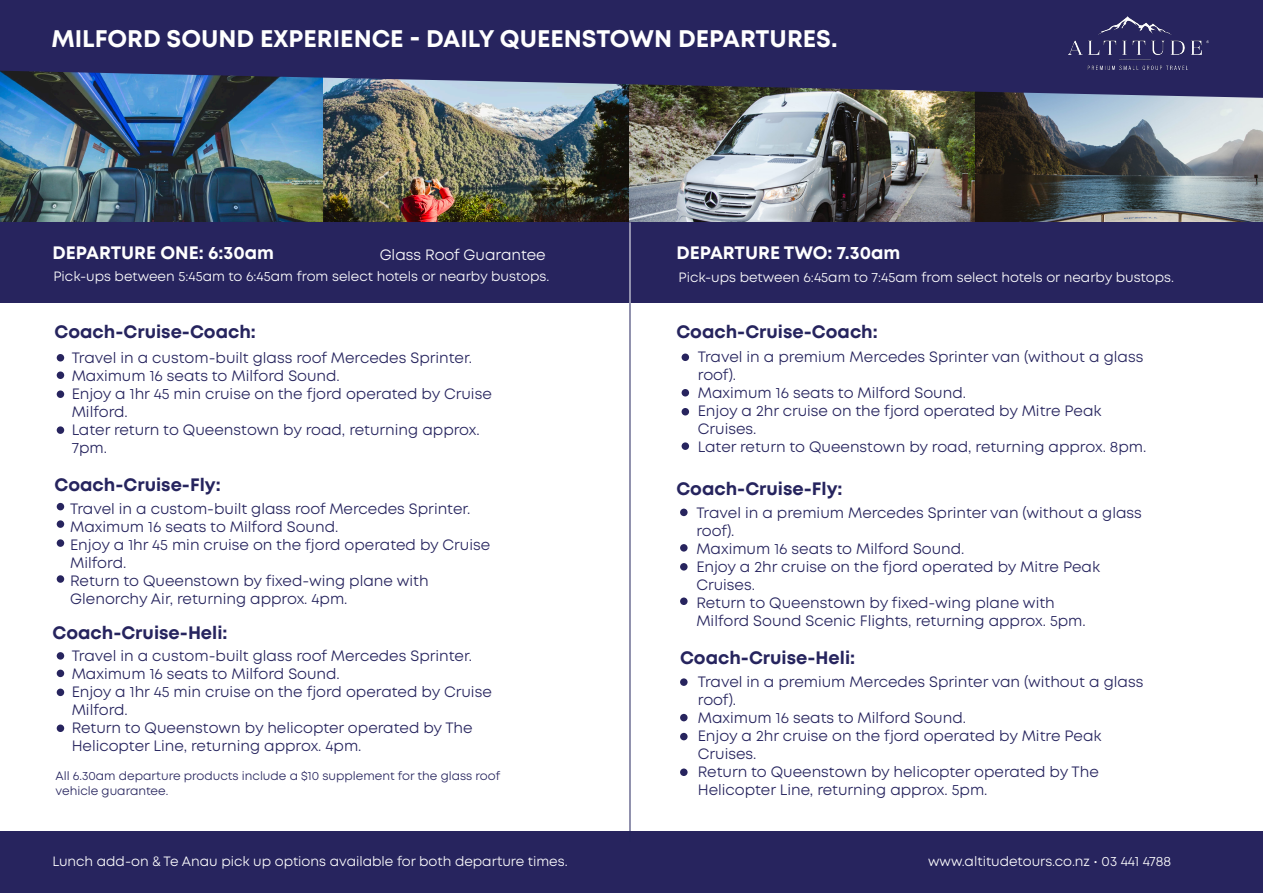
<style>
.page{position:relative;width:1263px;height:893px;background:#fff}
.page>*{position:absolute;margin:0;border:0;box-sizing:border-box;transform-origin:0 0}
.t1{font:700 24px "Mont";color:#fff}
.t2{font:700 18px "Mont";color:#26245e}
.t3{font:700 18px "Mont";color:#fff}
.t4{font:15px/18px "Mont";color:#26245e}
.t5{font:15px "Mont";color:#fff}
.t6{font:13.5px "Mont";color:#fff}
.t7{font:12px/14.4px "Mont";color:#26245e}
</style>
<div class="page">
<img style="left:975px;top:98px;width:288px;height:124px">
<img style="left:0;top:98px;width:323px;height:124px">
<img style="left:323px;top:98px;width:307px;height:124px">
<img style="left:630px;top:98px;width:345px;height:124px">
<div style="left:0;top:222px;width:1263px;height:81px;background:#27245e"></div>
<div style="left:0;top:831px;width:1263px;height:62px;background:#27245e"></div>
<svg style="left:0;top:0;width:1263px;height:98px;background:#2f3165"></svg>
<img style="left:1069px;top:17px;width:140px;height:53px">
<div style="left:57px;top:354px;width:7px;height:7px;background:#27245e;border-radius:50%"></div>
<div style="left:57px;top:503px;width:7px;height:7px;background:#27245e;border-radius:50%"></div>
<div style="left:57px;top:652px;width:7px;height:8px;background:#27245e;border-radius:50%"></div>
<div style="left:680px;top:678px;width:8px;height:8px;background:#27245e;border-radius:50%"></div>
<div style="left:680px;top:509px;width:8px;height:7px;background:#27245e;border-radius:50%"></div>
<div style="left:682px;top:354px;width:7px;height:7px;background:#27245e;border-radius:50%"></div>
<div style="left:57px;top:371px;width:7px;height:8px;background:#27245e;border-radius:50%"></div>
<div style="left:57px;top:520px;width:7px;height:8px;background:#27245e;border-radius:50%"></div>
<div style="left:57px;top:670px;width:7px;height:7px;background:#27245e;border-radius:50%"></div>
<div style="left:680px;top:714px;width:8px;height:7px;background:#27245e;border-radius:50%"></div>
<div style="left:680px;top:544px;width:8px;height:8px;background:#27245e;border-radius:50%"></div>
<div style="left:682px;top:389px;width:7px;height:7px;background:#27245e;border-radius:50%"></div>
<div style="left:57px;top:390px;width:7px;height:8px;background:#27245e;border-radius:50%"></div>
<div style="left:57px;top:539px;width:7px;height:8px;background:#27245e;border-radius:50%"></div>
<div style="left:57px;top:689px;width:7px;height:7px;background:#27245e;border-radius:50%"></div>
<div style="left:680px;top:733px;width:8px;height:7px;background:#27245e;border-radius:50%"></div>
<div style="left:680px;top:563px;width:8px;height:8px;background:#27245e;border-radius:50%"></div>
<div style="left:682px;top:408px;width:7px;height:7px;background:#27245e;border-radius:50%"></div>
<div style="left:57px;top:426px;width:7px;height:8px;background:#27245e;border-radius:50%"></div>
<div style="left:57px;top:575px;width:7px;height:8px;background:#27245e;border-radius:50%"></div>
<div style="left:57px;top:724px;width:7px;height:8px;background:#27245e;border-radius:50%"></div>
<div style="left:680px;top:768px;width:8px;height:8px;background:#27245e;border-radius:50%"></div>
<div style="left:680px;top:597px;width:8px;height:8px;background:#27245e;border-radius:50%"></div>
<div style="left:682px;top:442px;width:7px;height:8px;background:#27245e;border-radius:50%"></div>
<hr style="left:630px;top:258px;width:1px;height:584px;background:#24255d">
<hr style="left:630px;top:222px;width:1px;height:81px;background:#fff">
<p class="t1" style="left:51px;top:23px;width:788px">MILFORD SOUND EXPERIENCE - DAILY QUEENSTOWN DEPARTURES.</p>
<p class="t3" style="left:52px;top:241px;width:223px">DEPARTURE ONE: 6:30am</p>
<p class="t3" style="left:676px;top:241px;width:226px">DEPARTURE TWO: 7.30am</p>
<p class="t5" style="left:380px;top:245px;width:168px">Glass Roof Guarantee</p>
<p class="t6" style="left:53px;top:268px;width:497px">Pick-ups between 5:45am to 6:45am from select hotels or nearby bustops.</p>
<p class="t6" style="left:678px;top:269px;width:497px">Pick-ups between 6:45am to 7:45am from select hotels or nearby bustops.</p>
<p class="t2" style="left:55px;top:320px;width:203px">Coach-Cruise-Coach:</p>
<p class="t2" style="left:676px;top:320px;width:203px">Coach-Cruise-Coach:</p>
<p class="t4" style="left:72px;top:349px;width:402px">Travel in a custom-built glass roof Mercedes Sprinter.</p>
<p class="t4" style="left:72px;top:367px;width:270px">Maximum 16 seats to Milford Sound.</p>
<p class="t4" style="left:72px;top:385px;width:422px">Enjoy a 1hr 45 min cruise on the fjord operated by Cruise<br>Milford.</p>
<p class="t4" style="left:72px;top:421px;width:410px">Later return to Queenstown by road, returning approx.<br>7pm.</p>
<p class="t4" style="left:698px;top:348px;width:447px">Travel in a premium Mercedes Sprinter van (without a glass roof).</p>
<p class="t4" style="left:698px;top:384px;width:270px">Maximum 16 seats to Milford Sound.</p>
<p class="t4" style="left:698px;top:402px;width:405px">Enjoy a 2hr cruise on the fjord operated by Mitre Peak<br>Cruises.</p>
<p class="t4" style="left:698px;top:438px;width:450px">Later return to Queenstown by road, returning approx. 8pm.</p>
<p class="t2" style="left:55px;top:473px;width:168px">Coach-Cruise-Fly:</p>
<p class="t2" style="left:676px;top:477px;width:168px">Coach-Cruise-Fly:</p>
<p class="t4" style="left:70px;top:500px;width:402px">Travel in a custom-built glass roof Mercedes Sprinter.</p>
<p class="t4" style="left:70px;top:518px;width:270px">Maximum 16 seats to Milford Sound.</p>
<p class="t4" style="left:70px;top:536px;width:422px">Enjoy a 1hr 45 min cruise on the fjord operated by Cruise<br>Milford.</p>
<p class="t4" style="left:70px;top:572px;width:360px">Return to Queenstown by fixed-wing plane with<br>Glenorchy Air, returning approx. 4pm.</p>
<p class="t2" style="left:52px;top:621px;width:177px">Coach-Cruise-Heli:</p>
<p class="t4" style="left:72px;top:646px;width:402px">Travel in a custom-built glass roof Mercedes Sprinter.</p>
<p class="t4" style="left:72px;top:664px;width:270px">Maximum 16 seats to Milford Sound.</p>
<p class="t4" style="left:72px;top:682px;width:422px">Enjoy a 1hr 45 min cruise on the fjord operated by Cruise<br>Milford.</p>
<p class="t4" style="left:72px;top:718px;width:402px">Return to Queenstown by helicopter operated by The<br>Helicopter Line, returning approx. 4pm.</p>
<p class="t7" style="left:56px;top:769px;width:446px">All 6.30am departure products include a $10 supplement for the glass roof vehicle guarantee.</p>
<p class="t4" style="left:696px;top:504px;width:447px">Travel in a premium Mercedes Sprinter van (without a glass roof).</p>
<p class="t4" style="left:696px;top:540px;width:270px">Maximum 16 seats to Milford Sound.</p>
<p class="t4" style="left:696px;top:558px;width:405px">Enjoy a 2hr cruise on the fjord operated by Mitre Peak<br>Cruises.</p>
<p class="t4" style="left:696px;top:594px;width:360px">Return to Queenstown by fixed-wing plane with</p>
<p class="t4" style="left:696px;top:612px;width:391px">Milford Sound Scenic Flights, returning approx. 5pm.</p>
<p class="t2" style="left:680px;top:646px;width:177px">Coach-Cruise-Heli:</p>
<p class="t4" style="left:698px;top:673px;width:447px">Travel in a premium Mercedes Sprinter van (without a glass roof).</p>
<p class="t4" style="left:698px;top:709px;width:270px">Maximum 16 seats to Milford Sound.</p>
<p class="t4" style="left:698px;top:727px;width:405px">Enjoy a 2hr cruise on the fjord operated by Mitre Peak<br>Cruises.</p>
<p class="t4" style="left:698px;top:763px;width:402px">Return to Queenstown by helicopter operated by The<br>Helicopter Line, returning approx. 5pm.</p>
<p class="t6" style="left:52px;top:852px;width:517px">Lunch add-on &amp; Te Anau pick up options available for both departure times.</p>
<p class="t6" style="left:928px;top:852px;width:244px">www.altitudetours.co.nz • 03 441 4788</p>
</div>
